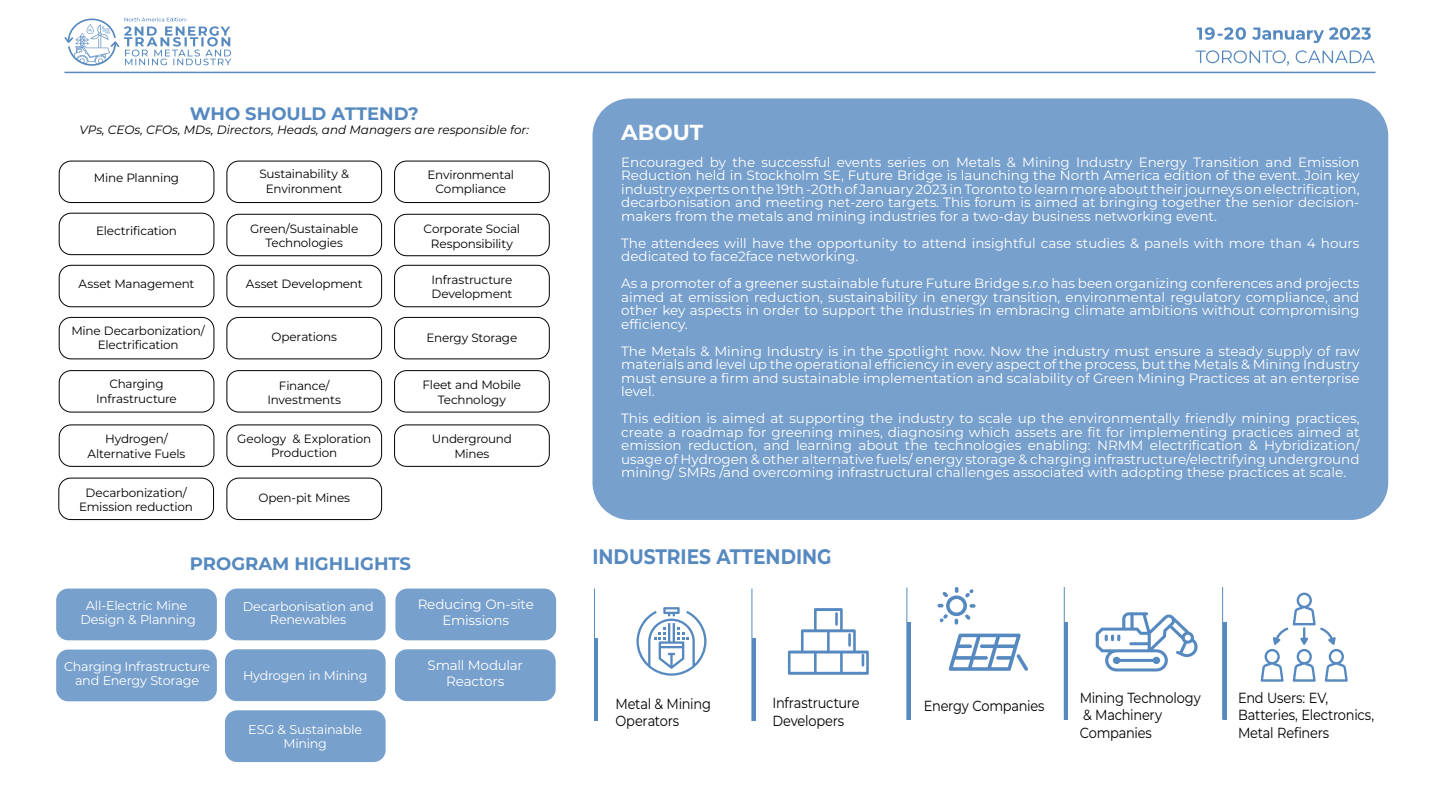
<style>
.page{position:relative;width:1440px;height:810px;background:#fff}
.page>*{position:absolute;margin:0;border:0;box-sizing:border-box;transform-origin:0 0}
.t1{font:700 21.75px "Montserrat";color:#fff}
.t2{font:700 21px "Montserrat";color:#5689c0;scale:.89 1}
.t3{font:700 18px "Montserrat";color:#5689c0}
.t4{font:14.62px/17.5px "Montserrat";letter-spacing:-.02em;color:#000;scale:.89 1}
.t5{font:13.5px/13.5px "Montserrat";color:#fff;text-align:justify}
.t6{font:12.75px/13.5px "Montserrat";letter-spacing:-.015em;color:#fff;text-align:center}
.t7{font:12px/14.4px "Montserrat";letter-spacing:-.015em;color:#000;text-align:center}
.t8{font:italic 12px "Montserrat";color:#000}
</style>
<div class="page">
<hr style="left:64px;top:72px;width:1312px;height:1px;background:#5689c0">
<hr style="left:594px;top:638px;width:4px;height:83px;background:#5689c0">
<hr style="left:594px;top:589px;width:1px;height:132px;background:#5689c0">
<hr style="left:752px;top:638px;width:4px;height:83px;background:#5689c0">
<hr style="left:752px;top:589px;width:1px;height:132px;background:#5689c0">
<hr style="left:907px;top:622px;width:4px;height:97px;background:#5689c0">
<hr style="left:907px;top:587px;width:1px;height:133px;background:#5689c0">
<hr style="left:1064px;top:623px;width:4px;height:97px;background:#5689c0">
<hr style="left:1223px;top:623px;width:4px;height:97px;background:#5689c0">
<hr style="left:1064px;top:587px;width:1px;height:133px;background:#5689c0">
<hr style="left:1222px;top:587px;width:1px;height:133px;background:#5689c0">
<div style="left:59px;top:161px;width:155px;height:42px;border:1px solid #000;border-radius:12px"></div>
<div style="left:227px;top:161px;width:155px;height:42px;border:1px solid #000;border-radius:12px"></div>
<div style="left:394px;top:161px;width:156px;height:42px;border:1px solid #000;border-radius:12px"></div>
<div style="left:59px;top:213px;width:155px;height:42px;border:1px solid #000;border-radius:12px"></div>
<div style="left:227px;top:214px;width:155px;height:42px;border:1px solid #000;border-radius:12px"></div>
<div style="left:394px;top:214px;width:156px;height:42px;border:1px solid #000;border-radius:12px"></div>
<div style="left:59px;top:265px;width:155px;height:42px;border:1px solid #000;border-radius:12px"></div>
<div style="left:227px;top:265px;width:155px;height:42px;border:1px solid #000;border-radius:12px"></div>
<div style="left:394px;top:265px;width:156px;height:42px;border:1px solid #000;border-radius:12px"></div>
<div style="left:59px;top:317px;width:155px;height:42px;border:1px solid #000;border-radius:12px"></div>
<div style="left:227px;top:317px;width:155px;height:42px;border:1px solid #000;border-radius:12px"></div>
<div style="left:394px;top:317px;width:156px;height:42px;border:1px solid #000;border-radius:12px"></div>
<div style="left:59px;top:370px;width:155px;height:42px;border:1px solid #000;border-radius:12px"></div>
<div style="left:227px;top:370px;width:155px;height:42px;border:1px solid #000;border-radius:12px"></div>
<div style="left:394px;top:370px;width:156px;height:42px;border:1px solid #000;border-radius:12px"></div>
<div style="left:59px;top:425px;width:155px;height:42px;border:1px solid #000;border-radius:12px"></div>
<div style="left:227px;top:425px;width:155px;height:42px;border:1px solid #000;border-radius:12px"></div>
<div style="left:394px;top:425px;width:156px;height:42px;border:1px solid #000;border-radius:12px"></div>
<div style="left:58px;top:478px;width:156px;height:42px;border:1px solid #000;border-radius:12px"></div>
<div style="left:227px;top:478px;width:155px;height:42px;border:1px solid #000;border-radius:12px"></div>
<svg style="left:636px;top:607px;width:71px;height:69px"></svg>
<svg style="left:788px;top:608px;width:81px;height:67px"></svg>
<svg style="left:949px;top:634px;width:79px;height:37px"></svg>
<svg style="left:938px;top:587px;width:38px;height:38px"></svg>
<svg style="left:1096px;top:612px;width:102px;height:59px"></svg>
<div style="left:56px;top:589px;width:161px;height:51px;background:#77a0cc;border-radius:12px"></div>
<div style="left:225px;top:649px;width:161px;height:52px;background:#77a0cc;border-radius:12px"></div>
<div style="left:225px;top:710px;width:161px;height:52px;background:#77a0cc;border-radius:12px"></div>
<div style="left:225px;top:589px;width:161px;height:51px;background:#77a0cc;border-radius:12px"></div>
<div style="left:395px;top:589px;width:161px;height:51px;background:#77a0cc;border-radius:12px"></div>
<div style="left:395px;top:649px;width:161px;height:52px;background:#77a0cc;border-radius:12px"></div>
<div style="left:56px;top:650px;width:161px;height:51px;background:#77a0cc;border-radius:12px"></div>
<div style="left:592px;top:98px;width:796px;height:422px;background:#77a0cc;border-radius:38px"></div>
<svg style="left:64px;top:17px;width:167px;height:49px"></svg>
<svg style="left:1197px;top:27px;width:174px;height:16px"></svg>
<svg style="left:1196px;top:50px;width:179px;height:16px"></svg>
<svg style="left:1261px;top:593px;width:87px;height:89px"></svg>
<h3 class="t3" style="left:190px;top:102px;width:230px">WHO SHOULD ATTEND?</h3>
<p class="t8" style="left:80px;top:122px;width:451px">VPs, CEOs, CFOs, MDs, Directors, Heads, and Managers are responsible for:</p>
<p class="t7" style="left:94px;top:170px;width:87px">Mine Planning</p>
<p class="t7" style="left:259px;top:167px;width:91px">Sustainability &amp;<br>Environment</p>
<p class="t7" style="left:428px;top:167px;width:88px">Environmental<br>Compliance</p>
<p class="t7" style="left:96px;top:223px;width:82px">Electrification</p>
<p class="t7" style="left:250px;top:221px;width:110px">Green/Sustainable<br>Technologies</p>
<p class="t7" style="left:424px;top:222px;width:98px">Corporate Social<br>Responsibility</p>
<p class="t7" style="left:79px;top:277px;width:117px">Asset Management</p>
<p class="t7" style="left:431px;top:272px;width:82px;text-align:left">Infrastructure<br>Development</p>
<p class="t7" style="left:246px;top:276px;width:118px">Asset Development</p>
<p class="t7" style="left:71px;top:323px;width:135px">Mine Decarbonization/<br>Electrification</p>
<p class="t7" style="left:272px;top:329px;width:67px">Operations</p>
<p class="t7" style="left:427px;top:330px;width:92px">Energy Storage</p>
<p class="t7" style="left:96px;top:376px;width:82px">Charging<br>Infrastructure</p>
<p class="t7" style="left:268px;top:378px;width:75px">Finance/<br>Investments</p>
<p class="t7" style="left:423px;top:377px;width:100px">Fleet and Mobile<br>Technology</p>
<p class="t7" style="left:88px;top:432px;width:99px">Hydrogen/<br>Alternative Fuels</p>
<p class="t7" style="left:237px;top:431px;width:135px">Geology &amp; Exploration<br>Production</p>
<p class="t7" style="left:432px;top:432px;width:82px">Underground<br>Mines</p>
<p class="t7" style="left:79px;top:485px;width:115px">Decarbonization/<br>Emission reduction</p>
<p class="t7" style="left:258px;top:490px;width:93px">Open-pit Mines</p>
<h3 class="t3" style="left:190px;top:551px;width:223px">PROGRAM HIGHLIGHTS</h3>
<p class="t6" style="left:80px;top:599px;width:117px">All-Electric Mine<br>Design &amp; Planning</p>
<p class="t6" style="left:243px;top:599px;width:133px">Decarbonisation and<br>Renewables</p>
<p class="t5" style="left:418px;top:596px;width:118px;line-height:16.2px;text-align:center">Reducing On-site<br>Emissions</p>
<p class="t5" style="left:428px;top:657px;width:97px;line-height:16.2px;text-align:center">Small Modular<br>Reactors</p>
<p class="t6" style="left:64px;top:660px;width:148px">Charging Infrastructure and Energy Storage</p>
<p class="t6" style="left:243px;top:668px;width:126px">Hydrogen in Mining</p>
<p class="t6" style="left:248px;top:723px;width:115px">ESG &amp; Sustainable<br>Mining</p>
<h1 class="t1" style="left:621px;top:118px;width:83px">ABOUT</h1>
<p class="t5" style="left:621px;top:155px;width:740px">Encouraged by the successful events series on Metals &amp; Mining Industry Energy Transition and Emission Reduction held in Stockholm SE, Future Bridge is launching the North America edition of the event. Join key industry experts on the 19th -20th of January 2023 in Toronto to learn more about their journeys on electrification, decarbonisation and meeting net-zero targets. This forum is aimed at bringing together the senior decision&shy;makers from the metals and mining industries for a two-day business networking event.</p>
<p class="t5" style="left:621px;top:236px;width:740px">The attendees will have the opportunity to attend insightful case studies &amp; panels with more than 4 hours dedicated to face2face networking.</p>
<p class="t5" style="left:621px;top:276px;width:740px">As a promoter of a greener sustainable future Future Bridge s.r.o has been organizing conferences and projects aimed at emission reduction, sustainability in energy transition, environmental regulatory compliance, and other key aspects in order to support the industries in embracing climate ambitions without compromising efficiency.</p>
<p class="t5" style="left:621px;top:344px;width:740px">The Metals &amp; Mining Industry is in the spotlight now. Now the industry must ensure a steady supply of raw materials and level up the operational efficiency in every aspect of the process, but the Metals &amp; Mining Industry must ensure a firm and sustainable implementation and scalability of Green Mining Practices at an enterprise level.</p>
<p class="t5" style="left:621px;top:411px;width:740px">This edition is aimed at supporting the industry to scale up the environmentally friendly mining practices, create a roadmap for greening mines, diagnosing which assets are fit for implementing practices aimed at emission reduction, and learning about the technologies enabling: NRMM electrification &amp; Hybridization/ usage of Hydrogen &amp; other alternative fuels/ energy storage &amp; charging infrastructure/electrifying underground mining/ SMRs /and overcoming infrastructural challenges associated with adopting these practices at scale.</p>
<h2 class="t2" style="left:592px;top:543px;width:270px">INDUSTRIES ATTENDING</h2>
<p class="t4" style="left:615px;top:694px;width:109px">Metal &amp; Mining<br>Operators</p>
<p class="t4" style="left:772px;top:694px;width:99px">Infrastructure<br>Developers</p>
<p class="t4" style="left:924px;top:697px;width:137px">Energy Companies</p>
<p class="t4" style="left:1080px;top:689px;width:137px">Mining Technology &amp; Machinery<br>Companies</p>
<p class="t4" style="left:1238px;top:689px;width:154px">End Users: EV,<br>Batteries, Electronics,<br>Metal Refiners</p>
</div>
